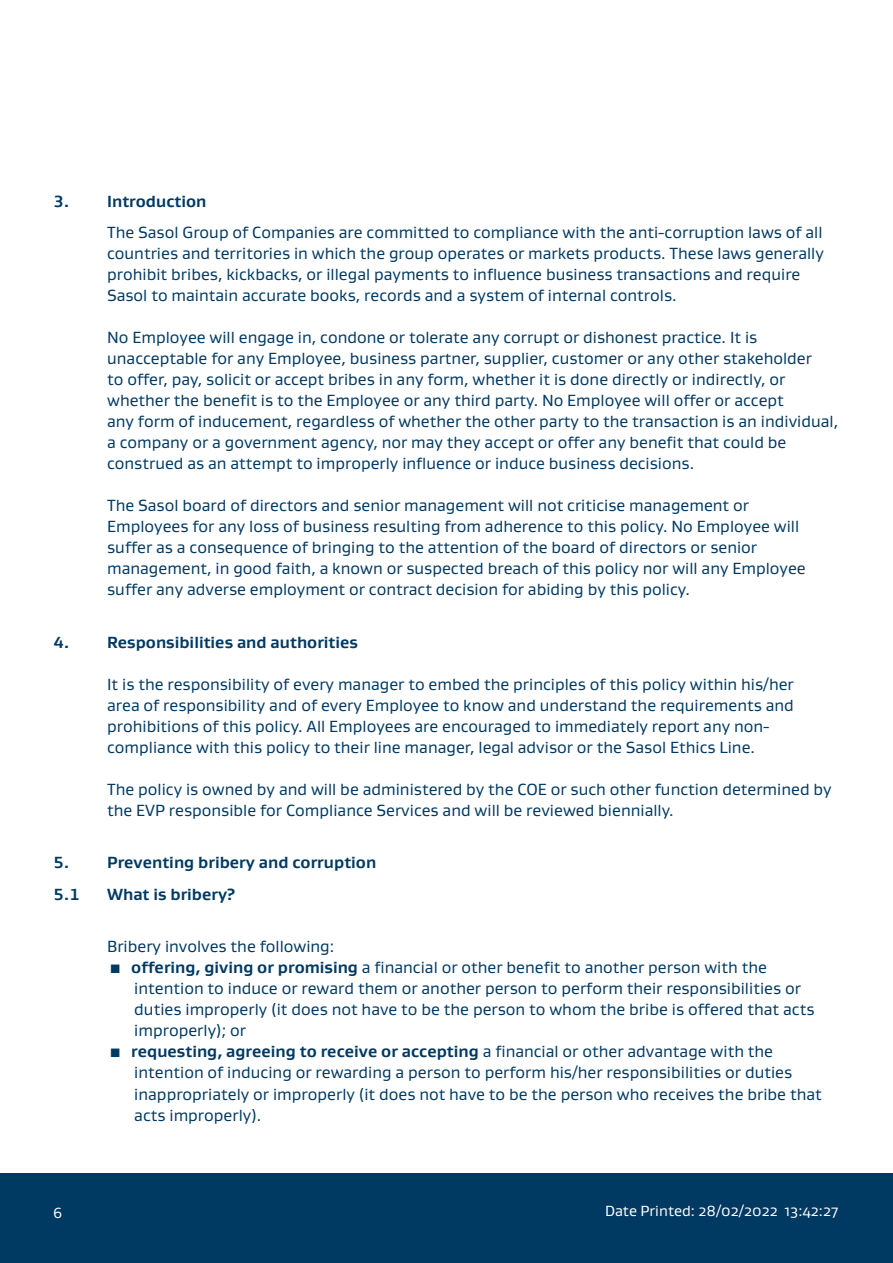
<style>
.page{position:relative;width:893px;height:1263px;background:#fff}
.page>*{position:absolute;margin:0;border:0;box-sizing:border-box;transform-origin:0 0}
.t1{font:16.5px/21px "Gustan";color:#003962}
.t2{font:700 16.5px/31.5px "Gustan";color:#003962}
.t3{font:15px "Gustan";color:#fff}
.s1{font-weight:700}
</style>
<div class="page">
<div style="left:0;top:1174px;width:893px;height:89px;background:#003962"></div>
<p class="t2" style="left:53px;top:185px;width:155px">3. Introduction</p>
<p class="t1" style="left:107px;top:222px;width:718px">The Sasol Group of Companies are committed to compliance with the anti-corruption laws of all countries and territories in which the group operates or markets products. These laws generally prohibit bribes, kickbacks, or illegal payments to influence business transactions and require Sasol to maintain accurate books, records and a system of internal controls.</p>
<p class="t1" style="left:107px;top:327px;width:732px">No Employee will engage in, condone or tolerate any corrupt or dishonest practice. It is unacceptable for any Employee, business partner, supplier, customer or any other stakeholder<br>to offer, pay, solicit or accept bribes in any form, whether it is done directly or indirectly, or whether the benefit is to the Employee or any third party. No Employee will offer or accept<br>any form of inducement, regardless of whether the other party to the transaction is an individual, a company or a government agency, nor may they accept or offer any benefit that could be construed as an attempt to improperly influence or induce business decisions.</p>
<p class="t1" style="left:107px;top:495px;width:700px">The Sasol board of directors and senior management will not criticise management or Employees for any loss of business resulting from adherence to this policy. No Employee will suffer as a consequence of bringing to the attention of the board of directors or senior management, in good faith, a known or suspected breach of this policy nor will any Employee suffer any adverse employment or contract decision for abiding by this policy.</p>
<p class="t2" style="left:53px;top:626px;width:306px">4. Responsibilities and authorities</p>
<p class="t1" style="left:107px;top:673px;width:688px">It is the responsibility of every manager to embed the principles of this policy within his/her area of responsibility and of every Employee to know and understand the requirements and prohibitions of this policy. All Employees are encouraged to immediately report any non&shy;compliance with this policy to their line manager, legal advisor or the Sasol Ethics Line.</p>
<p class="t1" style="left:107px;top:778px;width:726px">The policy is owned by and will be administered by the COE or such other function determined by the EVP responsible for Compliance Services and will be reviewed biennially.</p>
<p class="t2" style="left:53px;top:847px;width:325px">5. Preventing bribery and corruption<br>5.1</p>
<p class="t2" style="left:107px;top:878px;width:130px">What is bribery?</p>
<p class="t1" style="left:107px;top:936px;width:229px">Bribery involves the following:</p>
<p class="t1" style="left:134px;top:957px;width:682px;text-indent:-27px">▪ <span class="s1">offering, giving or promising</span> a financial or other benefit to another person with the intention to induce or reward them or another person to perform their responsibilities or duties improperly (it does not have to be the person to whom the bribe is offered that acts improperly); or</p>
<p class="t1" style="left:134px;top:1041px;width:689px;text-indent:-27px">▪ <span class="s1">requesting, agreeing to receive or accepting</span> a financial or other advantage with the intention of inducing or rewarding a person to perform his/her responsibilities or duties inappropriately or improperly (it does not have to be the person who receives the bribe that acts improperly).</p>
<p class="t3" style="left:53px;top:1203px;width:11px">6</p>
<p class="t3" style="left:605px;top:1201px;width:235px">Date Printed: 28/02/2022 13:42:27</p>
</div>
